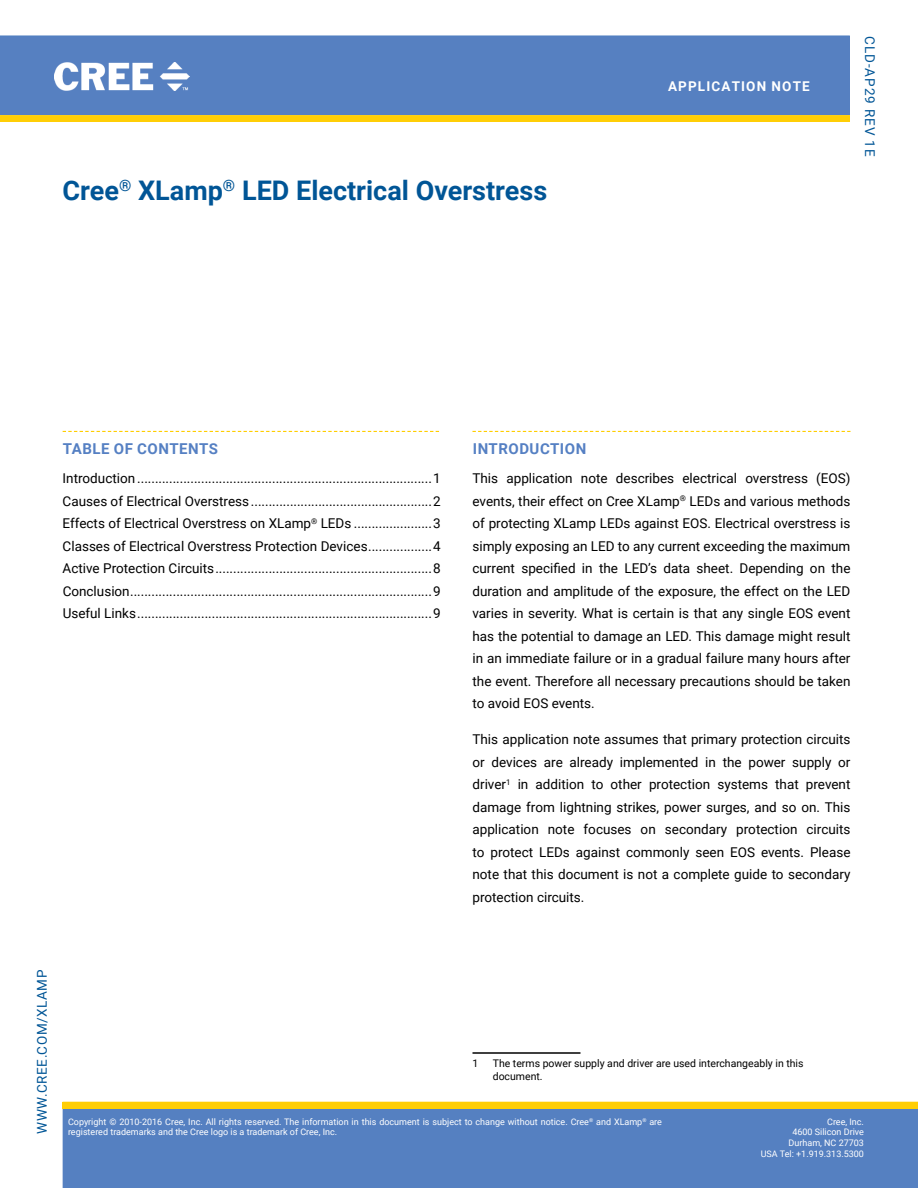
<style>
.page{position:relative;width:918px;height:1188px;background:#fff}
.page>*{position:absolute;margin:0;border:0;box-sizing:border-box;transform-origin:0 0}
.t1{font:700 27px "Roboto";color:#005596}
.t2{font:700 15px "Roboto";letter-spacing:.035em;color:#5580c3}
.t3{font:13.5px/22.5px "Roboto";color:#000;text-align:justify}
.t4{font:13.5px "Roboto";letter-spacing:.045em;color:#005596}
.t5{font:700 13.5px "Roboto";letter-spacing:.085em;color:#fff}
.t6{font:13.5px "Roboto";letter-spacing:.085em;color:#005596}
.t7{font:10.5px/13.5px "Roboto";color:#000}
.t8{font:9px/10.8px "Roboto";color:#fff}
</style>
<div class="page">
<div style="left:63px;top:1108px;width:855px;height:80px;background:#5580c1"></div>
<div style="left:0;top:36px;width:850px;height:79px;background:#5680c1"></div>
<hr style="left:0;top:35px;width:850px;height:2px;background:#5381c2">
<img style="left:55px;top:62px;width:134px;height:29px">
<svg style="left:0;top:115px;width:850px;height:7px;background:#fece08"></svg>
<div style="left:63px;top:1102px;width:855px;height:6px;background:#ffce06"></div>
<hr style="left:472px;top:1052px;width:108px;height:2px;background:#000">
<svg style="left:63px;top:431px;width:376px;height:1px"></svg>
<svg style="left:472px;top:431px;width:378px;height:1px"></svg>
<h1 class="t1" style="left:63px;top:172px;width:486px">CREE<sup>®</sup> XLAMP<sup>®</sup> LED ELECTRICAL OVERSTRESS</h1>
<p class="t5" style="left:668px;top:77px;width:143px">APPLICATION NOTE</p>
<p class="t6" style="left:879px;top:36px;width:121px;rotate:90deg">CLD-AP29 rev 1E</p>
<p class="t2" style="left:63px;top:438px;width:157px">TABLE OF CONTENTS</p>
<p class="t3" style="left:63px;top:467px;width:380px">Introduction ...................................................................................1<br>Causes of Electrical Overstress ...................................................2<br>Effects of Electrical Overstress on XLamp<sup>®</sup> LEDs ......................3<br>Classes of Electrical Overstress Protection Devices..................4<br>Active Protection Circuits.............................................................8<br>Conclusion.....................................................................................9<br>Useful Links...................................................................................9</p>
<p class="t2" style="left:473px;top:438px;width:115px">INTRODUCTION</p>
<p class="t3" style="left:472px;top:467px;width:380px">This application note describes electrical overstress (EOS) events, their effect on Cree XLamp<sup>®</sup> LEDs and various methods of protecting XLamp LEDs against EOS. Electrical overstress is simply exposing an LED to any current exceeding the maximum current specified in the LED’s data sheet. Depending on the duration and amplitude of the exposure, the effect on the LED varies in severity. What is certain is that any single EOS event has the potential to damage an LED. This damage might result in an immediate failure or in a gradual failure many hours after the event. Therefore all necessary precautions should be taken to avoid EOS events.</p>
<p class="t3" style="left:472px;top:728px;width:380px">This application note assumes that primary protection circuits or devices are already implemented in the power supply or driver<sup>1</sup> in addition to other protection systems that prevent damage from lightning strikes, power surges, and so on. This application note focuses on secondary protection circuits to protect LEDs against commonly seen EOS events. Please note that this document is not a complete guide to secondary protection circuits.</p>
<p class="t4" style="left:33px;top:1134px;width:165px;rotate:-90deg">www.cree.com/Xlamp</p>
<p class="t7" style="left:472px;top:1056px;width:7px">1</p>
<p class="t7" style="left:493px;top:1056px;width:312px">The terms power supply and driver are used interchangeably in this document.</p>
<p class="t8" style="left:68px;top:1116px;width:596px">Copyright © 2010-2016 Cree, Inc. All rights reserved. The information in this document is subject to change without notice. Cree<sup>®</sup> and XLamp<sup>®</sup> are registered trademarks and the Cree logo is a trademark of Cree, Inc.</p>
<p class="t8" style="left:761px;top:1116px;width:105px;text-align:right">Cree, Inc.<br>4600 Silicon Drive<br>Durham, NC 27703<br>USA Tel: +1.919.313.5300</p>
</div>
